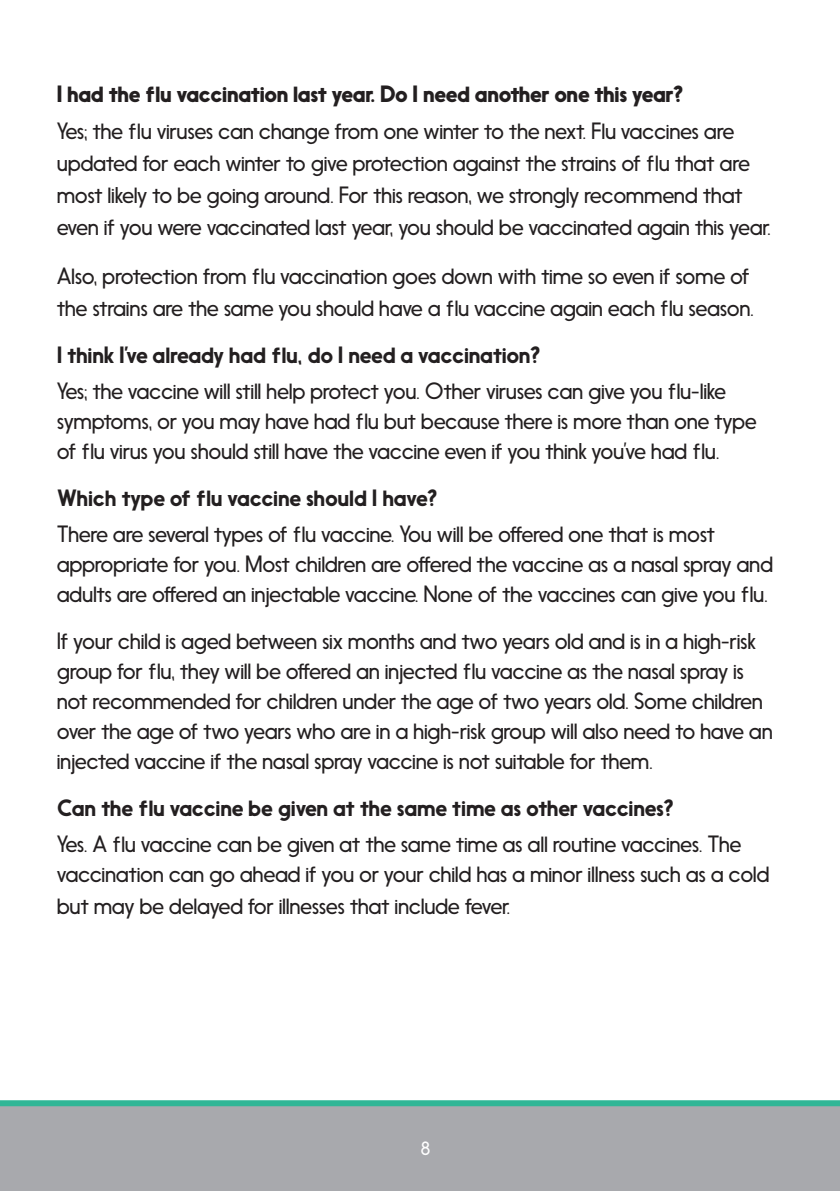
<style>
.page{position:relative;width:840px;height:1191px;background:#fff}
.page>*{position:absolute;margin:0;border:0;box-sizing:border-box;transform-origin:0 0}
.t1{font:300 22px/30px "Nanami Pro";letter-spacing:-.02em;color:#231f20}
.t2{font:500 22px "Nanami Pro";letter-spacing:-.015em;color:#231f20}
.t3{font:700 22px "Nanami Pro";letter-spacing:-.015em;color:#231f20}
.t4{font:300 18px "Nanami Pro";color:#fff}
</style>
<div class="page">
<div style="left:0;top:1106px;width:839px;height:85px;background:#a8a9ad"></div>
<div style="left:0;top:1100px;width:839px;height:6px;background:#30b696"></div>
<p class="t3" style="left:57px;top:80px;width:627px">I had the flu vaccination last year. Do I need another one this year?</p>
<p class="t1" style="left:57px;top:116px;width:715px;line-height:32px">Yes; the flu viruses can change from one winter to the next. Flu vaccines are updated for each winter to give protection against the strains of flu that are most likely to be going around. For this reason, we strongly recommend that even if you were vaccinated last year, you should be vaccinated again this year.</p>
<p class="t1" style="left:57px;top:261px;width:698px;line-height:32px">Also, protection from flu vaccination goes down with time so even if some of the strains are the same you should have a flu vaccine again each flu season.</p>
<p class="t2" style="left:57px;top:342px;width:484px">I think I’ve already had flu, do I need a vaccination?</p>
<p class="t1" style="left:57px;top:376px;width:701px">Yes; the vaccine will still help protect you. Other viruses can give you flu-like symptoms, or you may have had flu but because there is more than one type of flu virus you should still have the vaccine even if you think you’ve had flu.</p>
<p class="t2" style="left:57px;top:484px;width:382px">Which type of flu vaccine should I have?</p>
<p class="t1" style="left:57px;top:519px;width:717px">There are several types of flu vaccine. You will be offered one that is most appropriate for you. Most children are offered the vaccine as a nasal spray and adults are offered an injectable vaccine. None of the vaccines can give you flu.</p>
<p class="t1" style="left:57px;top:626px;width:717px">If your child is aged between six months and two years old and is in a high-risk group for flu, they will be offered an injected flu vaccine as the nasal spray is not recommended for children under the age of two years old. Some children over the age of two years who are in a high-risk group will also need to have an injected vaccine if the nasal spray vaccine is not suitable for them.</p>
<p class="t2" style="left:57px;top:794px;width:618px">Can the flu vaccine be given at the same time as other vaccines?</p>
<p class="t1" style="left:57px;top:829px;width:714px">Yes. A flu vaccine can be given at the same time as all routine vaccines. The vaccination can go ahead if you or your child has a minor illness such as a cold</p>
<p class="t1" style="left:57px;top:891px;width:455px">but may be delayed for illnesses that include fever.</p>
<p class="t4" style="left:420px;top:1138px;width:12px">8</p>
</div>
